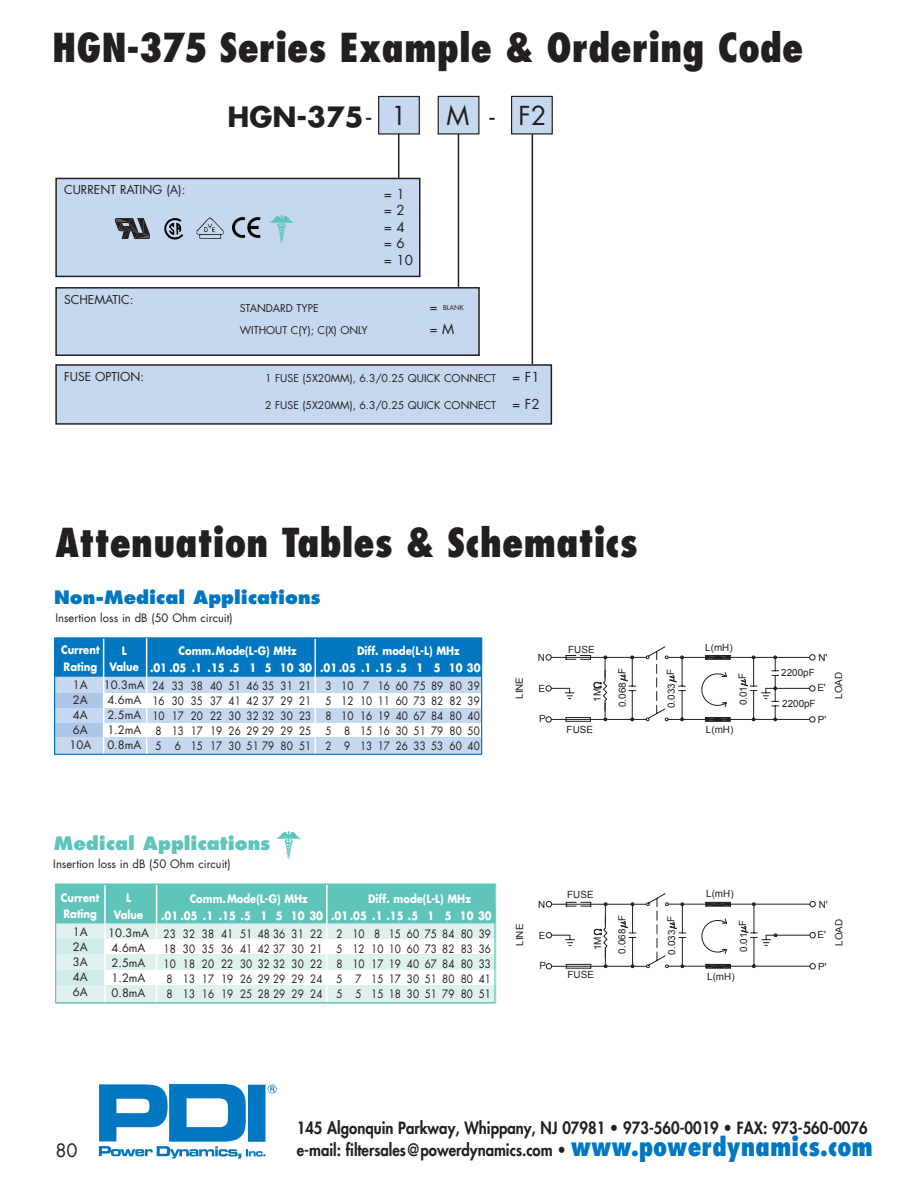
<style>
.page{position:relative;width:918px;height:1188px;background:#fff}
.page>*{position:absolute;margin:0;border:0;box-sizing:border-box;transform-origin:0 0}
.t1{font:800 condensed 39px "Futura";color:#231f20}
.t2{font:700 27.3px "Futura";color:#231f20}
.t3{font:25.5px "Futura";color:#231f20}
.t4{font:800 18px "Futura";color:#0077c0}
.t5{font:800 18px "Futura";color:#5fc4b9}
.t6{font:18px "Futura";color:#231f20}
.t7{font:800 16.5px/22.2px "Futura";color:#231f20;scale:.9 1}
.t8{font:13.5px/16.5px "Futura";color:#231f20}
.t9{font:12px "Futura";color:#231f20}
.t10{font:700 11.4px/16.5px "Futura";color:#fff;scale:.88 1}
.t11{font:11.25px "Futura";color:#231f20;scale:.88 1}
.t12{font:11.25px/15px "Futura";color:#231f20;text-align:center}
.t13{font:10.5px/22.5px "Futura";color:#231f20}
.t14{font:9.9px "Arial";color:#231f20}
.t15{font:6.75px "Futura";color:#231f20}
.s1{font-weight:400;font-size:25.5px}
.s2{font-size:13.5px}
.s3{font-stretch:condensed;font-size:25.5px;color:#0077c0}
</style>
<div class="page">
<div style="left:104px;top:640px;width:378px;height:114px;background:#c6d8ef"></div>
<div style="left:56px;top:178px;width:364px;height:98px;background:#c6d8ef"></div>
<div style="left:55px;top:178px;width:365px;height:99px;border:2px solid #231f20"></div>
<div style="left:56px;top:288px;width:423px;height:67px;background:#c6d8ef"></div>
<div style="left:55px;top:287px;width:425px;height:69px;border:2px solid #231f20"></div>
<div style="left:379px;top:96px;width:40px;height:38px;background:#c6d8ef"></div>
<div style="left:378px;top:96px;width:42px;height:39px;border:1px solid #231f20"></div>
<div style="left:438px;top:96px;width:41px;height:38px;background:#c6d8ef"></div>
<div style="left:438px;top:96px;width:41px;height:39px;border:1px solid #231f20"></div>
<div style="left:512px;top:96px;width:40px;height:38px;background:#c6d8ef"></div>
<div style="left:511px;top:96px;width:42px;height:39px;border:1px solid #231f20"></div>
<hr style="left:398px;top:134px;width:1px;height:45px;background:#231f20">
<hr style="left:458px;top:134px;width:1px;height:153px;background:#231f20">
<hr style="left:532px;top:134px;width:1px;height:230px;background:#231f20">
<div style="left:56px;top:365px;width:495px;height:59px;background:#c6d8ef"></div>
<div style="left:55px;top:364px;width:497px;height:61px;border:2px solid #231f20"></div>
<div style="left:54px;top:667px;width:50px;height:87px;background:#c6d8ef"></div>
<div style="left:54px;top:638px;width:428px;height:22px;background:#0077c0"></div>
<div style="left:54px;top:654px;width:428px;height:23px;background:#0077c0"></div>
<div style="left:55px;top:693px;width:426px;height:14px;background:#fff"></div>
<div style="left:55px;top:723px;width:426px;height:14px;background:#fff"></div>
<div style="left:54px;top:693px;width:49px;height:14px;background:#adc6e7"></div>
<div style="left:54px;top:723px;width:49px;height:14px;background:#adc6e7"></div>
<svg style="left:545px;top:646px;width:271px;height:77px"></svg>
<svg style="left:545px;top:893px;width:271px;height:77px"></svg>
<hr style="left:103px;top:638px;width:1px;height:116px;background:#fff">
<hr style="left:315px;top:639px;width:1px;height:115px;background:#fff">
<div style="left:54px;top:638px;width:428px;height:117px;border:1px solid #0077c0"></div>
<hr style="left:146px;top:638px;width:1px;height:116px;background:#fff">
<div style="left:56px;top:913px;width:49px;height:90px;background:#def1ee"></div>
<div style="left:105px;top:886px;width:390px;height:117px;background:#def1ee"></div>
<div style="left:56px;top:884px;width:439px;height:23px;background:#5fc4b9"></div>
<div style="left:56px;top:901px;width:439px;height:22px;background:#5fc4b9"></div>
<div style="left:56px;top:940px;width:439px;height:14px;background:#fff"></div>
<div style="left:56px;top:970px;width:439px;height:14px;background:#fff"></div>
<div style="left:56px;top:940px;width:49px;height:14px;background:#cfeae7"></div>
<div style="left:56px;top:970px;width:49px;height:14px;background:#cfeae7"></div>
<hr style="left:104px;top:885px;width:2px;height:132px;background:#fff">
<hr style="left:326px;top:885px;width:2px;height:118px;background:#fff">
<hr style="left:156px;top:885px;width:1px;height:118px;background:#fff">
<div style="left:55px;top:883px;width:441px;height:120px;border:1px solid #5fc4b9"></div>
<svg style="left:164px;top:218px;width:20px;height:22px"></svg>
<svg style="left:196px;top:217px;width:28px;height:22px"></svg>
<img style="left:232px;top:217px;width:29px;height:21px">
<svg style="left:115px;top:218px;width:35px;height:21px"></svg>
<img style="left:269px;top:215px;width:25px;height:28px">
<img style="left:276px;top:831px;width:25px;height:28px">
<img style="left:98px;top:1084px;width:179px;height:75px">
<h1 class="t1" style="left:52px;top:23px;width:753px">HGN-375 Series Example &amp; Ordering Code</h1>
<p class="t9" style="left:64px;top:182px;width:123px">CURRENT RATING (A):</p>
<p class="t9" style="left:64px;top:292px;width:71px">SCHEMATIC:</p>
<p class="t9" style="left:64px;top:369px;width:82px">FUSE OPTION:</p>
<h2 class="t2" style="left:228px;top:98px;width:181px">HGN-375<span class="s1">- 1</span></h2>
<h3 class="t3" style="left:446px;top:99px;width:24px">M</h3>
<h3 class="t3" style="left:519px;top:99px;width:29px">F2</h3>
<h3 class="t3" style="left:490px;top:99px;width:7px">-</h3>
<p class="t13" style="left:240px;top:297px;width:129px">STANDARD TYPE<br>WITHOUT C(Y); C(X) ONLY</p>
<p class="t8" style="left:384px;top:186px;width:31px">= 1 = 2 = 4 = 6 = 10</p>
<p class="t15" style="left:429px;top:304px;width:36px"><span class="s2">=</span> BLANK</p>
<p class="t8" style="left:429px;top:321px;width:26px">= M</p>
<p class="t13" style="left:265px;top:367px;width:232px">1 FUSE (5X20MM), 6.3/0.25 QUICK CONNECT</p>
<p class="t13" style="left:265px;top:394px;width:232px">2 FUSE (5X20MM), 6.3/0.25 QUICK CONNECT</p>
<p class="t8" style="left:512px;top:364px;width:29px;line-height:27px">= F1 = F2</p>
<h1 class="t1" style="left:56px;top:518px;width:584px">Attenuation Tables &amp; Schematics</h1>
<h3 class="t4" style="left:54px;top:586px;width:268px">Non-Medical Applications</h3>
<p class="t10" style="left:61px;top:642px;width:45px">Current<br>Rating</p>
<p class="t12" style="left:69px;top:677px;width:23px">1A<br>2A<br>4A<br>6A<br>10A</p>
<p class="t12" style="left:55px;top:611px;width:179px">Insertion loss in dB (50 Ohm circuit)</p>
<p class="t10" style="left:150px;top:643px;width:377px;text-indent:207px">Diff. mode(L-L) MHz<br>.01 .05 .1 .15 .5 1 5 10 30 .01 .05 .1 .15 .5 1 5 10 30</p>
<p class="t11" style="left:152px;top:678px;width:182px">24 33 38 40 51 46 35 31 21</p>
<p class="t11" style="left:326px;top:678px;width:177px">3 10 7 166075898039</p>
<p class="t11" style="left:152px;top:693px;width:182px">16 30 35 37 41 42 37 29 21</p>
<p class="t11" style="left:326px;top:693px;width:177px">5 12 10 11 60 73 82 82 39</p>
<p class="t11" style="left:152px;top:708px;width:182px">10 17 20 22 30 32 32 30 23</p>
<p class="t11" style="left:326px;top:708px;width:177px">8 10 16 19 40 67 84 80 40</p>
<p class="t11" style="left:156px;top:723px;width:179px">8 13 17 19 26 29 29 29 25</p>
<p class="t11" style="left:326px;top:723px;width:177px">5 8 15163051798050</p>
<p class="t11" style="left:156px;top:738px;width:179px">5 6 15 17 30 5179 80 51</p>
<p class="t11" style="left:326px;top:738px;width:177px">2 9 13172633536040</p>
<p class="t10" style="left:179px;top:643px;width:136px">Comm. Mode(L-G) MHz</p>
<p class="t10" style="left:110px;top:642px;width:35px;text-align:center">L<br>Value</p>
<p class="t12" style="left:104px;top:678px;width:42px">10.3mA<br>4.6mA<br>2.5mA<br>1.2mA<br>0.8mA</p>
<p class="t14" style="left:705px;top:642px;width:29px">L(mH)</p>
<p class="t14" style="left:568px;top:644px;width:28px">FUSE</p>
<p class="t14" style="left:592px;top:702px;width:15px;rotate:-90deg">1M</p>
<p class="t14" style="left:538px;top:652px;width:9px">N</p>
<p class="t14" style="left:538px;top:683px;width:8px">E</p>
<p class="t14" style="left:539px;top:713px;width:8px">P</p>
<p class="t14" style="left:818px;top:652px;width:11px">N'</p>
<p class="t14" style="left:817px;top:682px;width:10px">E'</p>
<p class="t14" style="left:818px;top:714px;width:10px">P'</p>
<p class="t14" style="left:617px;top:707px;width:40px;rotate:-90deg">0.068 F</p>
<p class="t14" style="left:666px;top:708px;width:40px;rotate:-90deg">0.033 F</p>
<p class="t14" style="left:781px;top:667px;width:35px">2200pF</p>
<p class="t14" style="left:514px;top:699px;width:23px;rotate:-90deg">LINE</p>
<p class="t14" style="left:833px;top:699px;width:28px;rotate:-90deg">LOAD</p>
<p class="t14" style="left:738px;top:705px;width:34px;rotate:-90deg">0.01 F</p>
<p class="t14" style="left:782px;top:698px;width:35px">2200pF</p>
<p class="t14" style="left:567px;top:724px;width:28px">FUSE</p>
<p class="t14" style="left:706px;top:724px;width:29px">L(mH)</p>
<h3 class="t5" style="left:54px;top:831px;width:218px">Medical Applications</h3>
<p class="t12" style="left:53px;top:857px;width:179px">Insertion loss in dB (50 Ohm circuit)</p>
<p class="t10" style="left:61px;top:889px;width:45px">Current<br>Rating</p>
<p class="t12" style="left:73px;top:925px;width:16px;text-align:justify">1A 2A 3A 4A 6A</p>
<p class="t10" style="left:114px;top:889px;width:35px;text-align:center">L<br>Value</p>
<p class="t12" style="left:108px;top:925px;width:42px">10.3mA<br>4.6mA<br>2.5mA<br>1.2mA<br>0.8mA</p>
<p class="t10" style="left:161px;top:890px;width:377px;text-indent:207px">Diff. mode(L-L) MHz<br>.01 .05 .1 .15 .5 1 5 10 30 .01 .05 .1 .15 .5 1 5 10 30</p>
<p class="t11" style="left:164px;top:926px;width:182px">23 32 38 41 51 48 36 31 22</p>
<p class="t11" style="left:337px;top:926px;width:177px">2 10 8 156075848039</p>
<p class="t11" style="left:164px;top:941px;width:182px">18 30 35 36 41 42 37 30 21</p>
<p class="t11" style="left:337px;top:941px;width:177px">5 12 10 10 60 73 82 83 36</p>
<p class="t11" style="left:164px;top:956px;width:182px">10 18 20 22 30 32 32 30 22</p>
<p class="t11" style="left:337px;top:956px;width:177px">8 10 17 19 40 67 84 80 33</p>
<p class="t11" style="left:167px;top:971px;width:179px">8 13 17 19 26 29 29 29 24</p>
<p class="t11" style="left:337px;top:971px;width:177px">5 7 15173051808041</p>
<p class="t11" style="left:167px;top:986px;width:179px">8 13 16 19 25 28 29 29 24</p>
<p class="t11" style="left:337px;top:986px;width:177px">5 5 15183051798051</p>
<p class="t10" style="left:190px;top:890px;width:136px">Comm. Mode(L-G) MHz</p>
<p class="t14" style="left:706px;top:888px;width:29px">L(mH)</p>
<p class="t14" style="left:567px;top:889px;width:28px">FUSE</p>
<p class="t14" style="left:538px;top:899px;width:9px">N</p>
<p class="t14" style="left:539px;top:930px;width:8px">E</p>
<p class="t14" style="left:539px;top:960px;width:8px">P</p>
<p class="t14" style="left:819px;top:899px;width:11px">N'</p>
<p class="t14" style="left:818px;top:929px;width:10px">E'</p>
<p class="t14" style="left:818px;top:961px;width:10px">P'</p>
<p class="t14" style="left:616px;top:954px;width:40px;rotate:-90deg">0.068 F</p>
<p class="t14" style="left:666px;top:955px;width:40px;rotate:-90deg">0.033 F</p>
<p class="t14" style="left:514px;top:946px;width:23px;rotate:-90deg">LINE</p>
<p class="t14" style="left:834px;top:946px;width:28px;rotate:-90deg">LOAD</p>
<p class="t14" style="left:738px;top:952px;width:33px;rotate:-90deg">0.01 F</p>
<p class="t14" style="left:592px;top:950px;width:15px;rotate:-90deg">1M</p>
<p class="t14" style="left:568px;top:969px;width:28px">FUSE</p>
<p class="t14" style="left:707px;top:971px;width:29px">L(mH)</p>
<h3 class="t6" style="left:56px;top:1139px;width:24px">80</h3>
<h3 class="t7" style="left:297px;top:1116px;width:642px">145 Algonquin Parkway, Whippany, NJ 07981 • 973-560-0019 • FAX: 973-560-0076 e-mail: filtersales@powerdynamics.com • <span class="s3">www.powerdynamics.com</span></h3>
</div>
